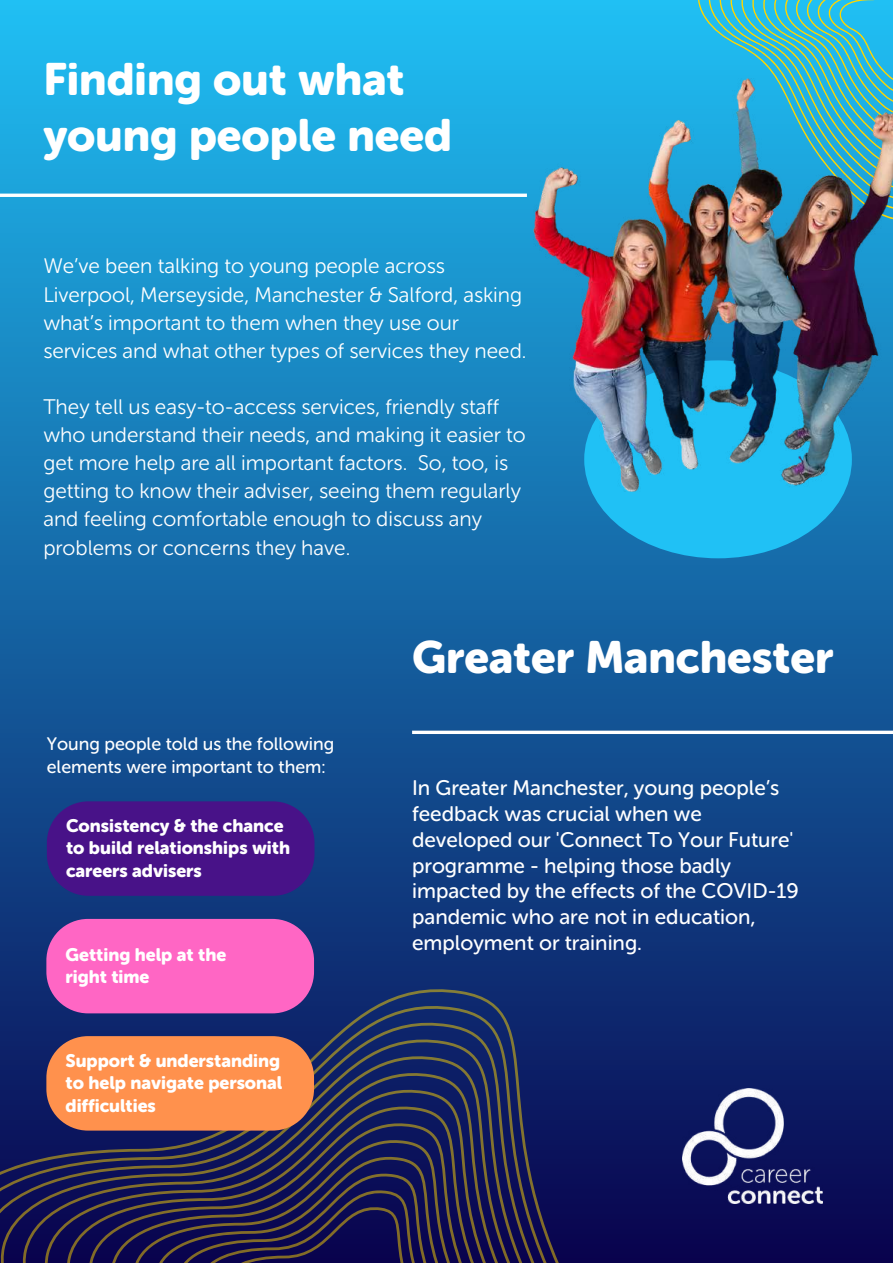
<style>
.page{position:relative;width:893px;height:1264px;background:#fff}
.page>*{position:absolute;margin:0;border:0;box-sizing:border-box;transform-origin:0 0}
.t1{font:45px/56.2px "Museo Sans Rounded 900";color:#fff}
.t2{font:21px/28px "Museo Sans Rounded 300";color:#fff}
.t3{font:21px/25.8px "Museo Sans Rounded 500";color:#fff}
.t4{font:18px/22.5px "Museo Sans Rounded 900";color:#fff}
.t5{font:18px/22.5px "Museo Sans Rounded 500";color:#fff}
</style>
<div class="page">
<div style="left:0;top:0;width:892px;height:1262px;background:linear-gradient(to bottom,#20c0f4,#09024d)"></div>
<svg style="left:0;top:193px;width:527px;height:4px"></svg>
<svg style="left:412px;top:730px;width:480px;height:4px"></svg>
<svg style="left:662px;top:0;width:230px;height:79px;background:#38bdd3"></svg>
<img style="left:818px;top:1088px;width:4px;height:115px">
<svg style="left:0;top:832px;width:818px;height:430px;background:#192a66"></svg>
<svg style="left:46px;top:1036px;width:268px;height:94px;background:#f08a4e"></svg>
<div style="left:584px;top:360px;width:267px;height:198px;background:#20c1f5;border-radius:50%"></div>
<img style="left:533px;top:79px;width:359px;height:412px">
<div style="left:47px;top:801px;width:267px;height:94px;background:#481288"></div>
<svg style="left:46px;top:918px;width:268px;height:95px;background:#ee62be"></svg>
<h1 class="t1" style="left:43px;top:51px;width:410px">Finding out what young people need</h1>
<p class="t2" style="left:43px;top:252px;width:484px">We’ve been talking to young people across Liverpool, Merseyside, Manchester &amp; Salford, asking what’s important to them when they use our services and what other types of services they need.</p>
<p class="t2" style="left:43px;top:393px;width:484px">They tell us easy-to-access services, friendly staff who understand their needs, and making it easier to get more help are all important factors. So, too, is getting to know their adviser, seeing them regularly and feeling comfortable enough to discuss any problems or concerns they have.</p>
<p class="t5" style="left:47px;top:733px;width:289px">Young people told us the following elements were important to them:</p>
<p class="t4" style="left:66px;top:814px;width:225px">Consistency &amp; the chance to build relationships with careers advisers</p>
<p class="t4" style="left:66px;top:943px;width:162px">Getting help at the right time</p>
<p class="t4" style="left:66px;top:1049px;width:218px">Support &amp; understanding to help navigate personal difficulties</p>
<h1 class="t1" style="left:412px;top:630px;width:422px">Greater Manchester</h1>
<p class="t3" style="left:412px;top:775px;width:388px">In Greater Manchester, young people’s feedback was crucial when we developed our 'Connect To Your Future' programme - helping those badly impacted by the effects of the COVID-19 pandemic who are not in education, employment or training.</p>
</div>
